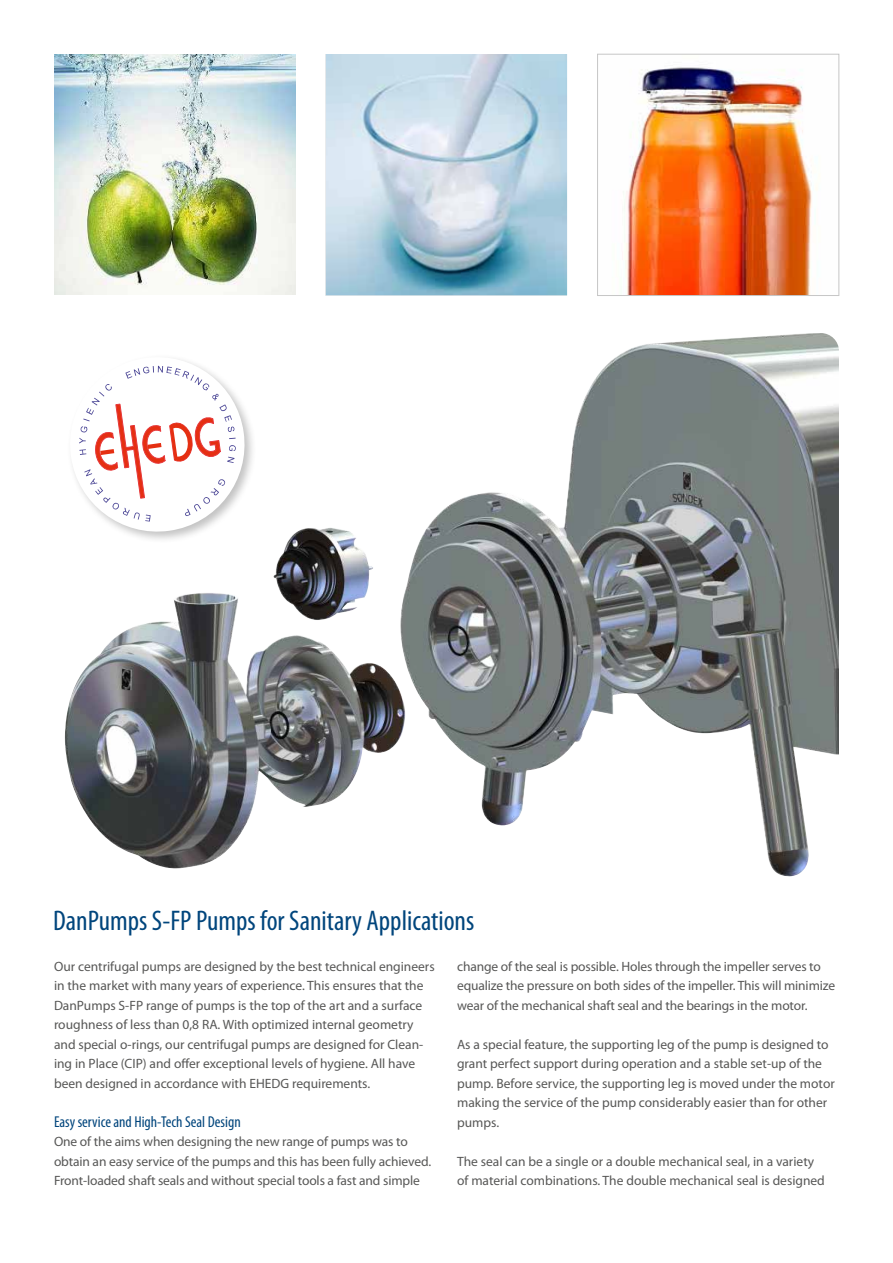
<style>
.page{position:relative;width:893px;height:1263px;background:#fff}
.page>*{position:absolute;margin:0;border:0;box-sizing:border-box;transform-origin:0 0}
.t1{font:condensed 28.5px "Myriad Pro";color:#00457c}
.t2{font:condensed 15.75px "Myriad Pro";color:#00457c}
.t3{font:13.5px/19.5px "Myriad Pro";color:#575756}
</style>
<div class="page">
<img style="left:624px;top:67px;width:194px;height:227px">
<div style="left:597px;top:54px;width:242px;height:242px;border:1px solid #c6c6c6"></div>
<img style="left:54px;top:54px;width:241px;height:241px">
<img style="left:326px;top:54px;width:241px;height:241px">
<svg style="left:72px;top:359px;width:178px;height:168px"></svg>
<img style="left:65px;top:527px;width:335px;height:341px">
<img style="left:400px;top:333px;width:439px;height:543px">
<h1 class="t1" style="left:53px;top:903px;width:423px">DanPumps S-FP Pumps for Sanitary Applications</h1>
<p class="t3" style="left:54px;top:956px;width:382px">Our centrifugal pumps are designed by the best technical engineers in the market with many years of experience. This ensures that the DanPumps S-FP range of pumps is the top of the art and a surface roughness of less than 0,8 RA. With optimized internal geometry and special o-rings, our centrifugal pumps are designed for Clean&shy;ing in Place (CIP) and offer exceptional levels of hygiene. All have been designed in accordance with EHEDG requirements.</p>
<p class="t2" style="left:54px;top:1112px;width:188px">Easy service and High-Tech Seal Design</p>
<p class="t3" style="left:54px;top:1132px;width:379px">One of the aims when designing the new range of pumps was to obtain an easy service of the pumps and this has been fully achieved.<br>Front-loaded shaft seals and without special tools a fast and simple</p>
<p class="t3" style="left:457px;top:956px;width:379px">change of the seal is possible. Holes through the impeller serves to equalize the pressure on both sides of the impeller. This will minimize wear of the mechanical shaft seal and the bearings in the motor.</p>
<p class="t3" style="left:457px;top:1034px;width:379px">As a special feature, the supporting leg of the pump is designed to grant perfect support during operation and a stable set-up of the pump. Before service, the supporting leg is moved under the motor making the service of the pump considerably easier than for other pumps.</p>
<p class="t3" style="left:457px;top:1151px;width:369px">The seal can be a single or a double mechanical seal, in a variety of material combinations. The double mechanical seal is designed</p>
</div>
